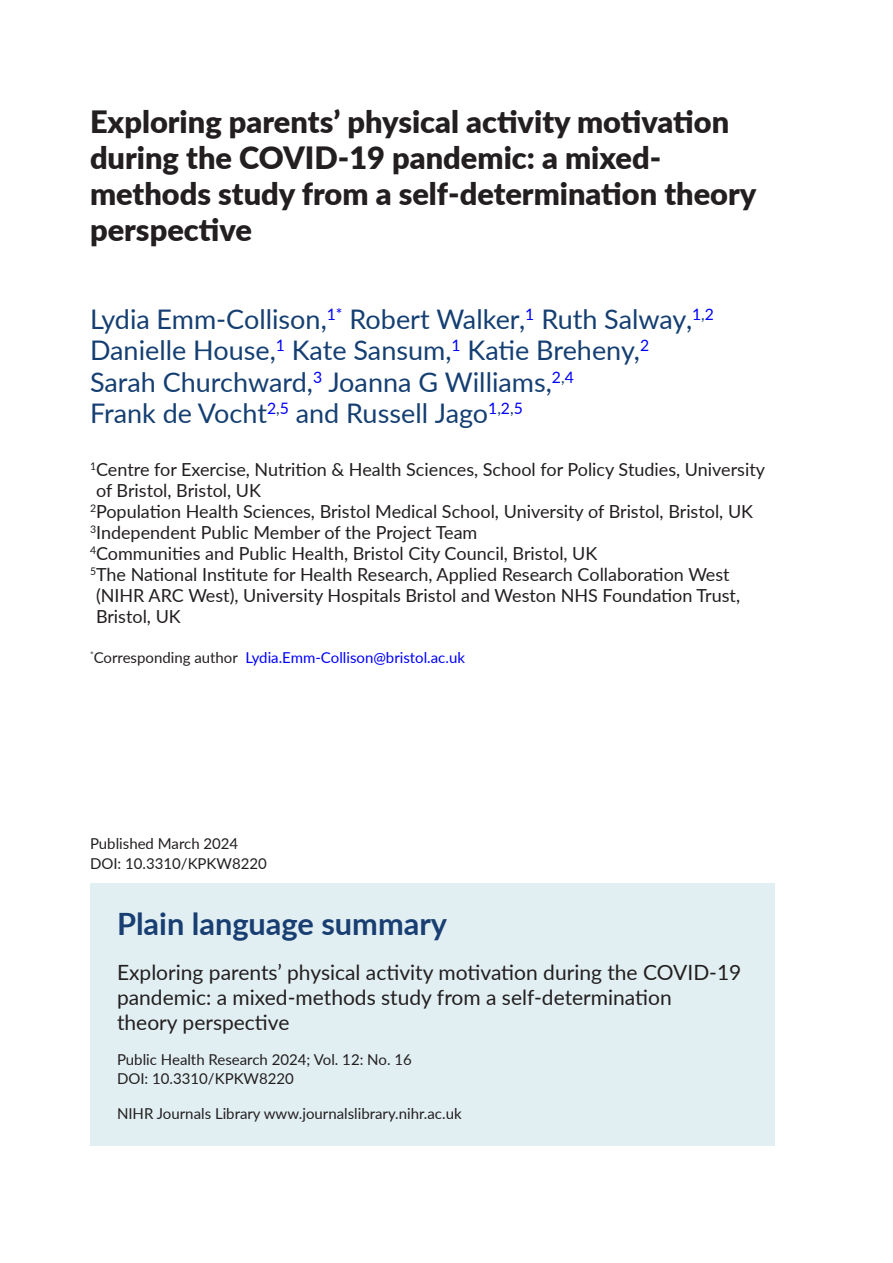
<style>
.page{position:relative;width:893px;height:1263px;background:#fff}
.page>*{position:absolute;margin:0;border:0;box-sizing:border-box;transform-origin:0 0}
.t1{font:900 30.75px/36px "Lato";color:#231f20}
.t2{font:700 30.75px "Lato";color:#193e72}
.t3{font:27px/31.5px "Lato";color:#153f72}
.t4{font:21px/25.2px "Lato";color:#231f20}
.t5{font:18px "Lato";color:#231f20}
.t6{font:15px/19.5px "Lato";color:#231f20}
.t7{font:15px "Lato";color:#00f}
.s1{color:#231f20}
</style>
<div class="page">
<div style="left:90px;top:883px;width:684px;height:263px;background:#e1eff2"></div>
<h1 class="t1" style="left:90px;top:102px;width:668px">Exploring parents’ physical activity motivation during the COVID-19 pandemic: a mixed&shy;methods study from a self-determination theory perspective</h1>
<h2 class="t3" style="left:90px;top:302px;width:625px">Lydia Emm-Collison,<sup>1*</sup> Robert Walker,<sup>1</sup> Ruth Salway,<sup>1</sup><sup>,</sup><sup>2<br></sup>Danielle House,<sup>1</sup> Kate Sansum,<sup>1</sup> Katie Breheny,<sup>2<br></sup>Sarah Churchward,<sup>3</sup> Joanna G Williams,<sup>2</sup><sup>,</sup><sup>4<br></sup>Frank de Vocht<sup>2</sup><sup>,</sup><sup>5</sup> and Russell Jago<sup>1</sup><sup>,</sup><sup>2</sup><sup>,</sup><sup>5</sup></h2>
<p class="t5" style="left:90px;top:456px;width:677px"><sup>1</sup>Centre for Exercise, Nutrition &amp; Health Sciences, School for Policy Studies, University</p>
<p class="t5" style="left:96px;top:477px;width:167px">of Bristol, Bristol, UK</p>
<p class="t5" style="left:90px;top:498px;width:665px"><sup>2</sup>Population Health Sciences, Bristol Medical School, University of Bristol, Bristol, UK</p>
<p class="t5" style="left:90px;top:519px;width:389px"><sup>3</sup>Independent Public Member of the Project Team</p>
<p class="t5" style="left:90px;top:540px;width:509px"><sup>4</sup>Communities and Public Health, Bristol City Council, Bristol, UK</p>
<p class="t5" style="left:90px;top:561px;width:641px"><sup>5</sup>The National Institute for Health Research, Applied Research Collaboration West</p>
<p class="t5" style="left:96px;top:582px;width:646px">(NIHR ARC West), University Hospitals Bristol and Weston NHS Foundation Trust,</p>
<p class="t5" style="left:96px;top:603px;width:86px">Bristol, UK</p>
<p class="t7" style="left:90px;top:647px;width:376px"><sup>*</sup><span class="s1">Corresponding author</span> Lydia.Emm-Collison@bristol.ac.uk</p>
<p class="t6" style="left:90px;top:833px;width:178px">Published March 2024<br>DOI: 10.3310/KPKW8220</p>
<h1 class="t2" style="left:117px;top:901px;width:332px">Plain language summary</h1>
<p class="t4" style="left:117px;top:959px;width:626px">Exploring parents’ physical activity motivation during the COVID-19 pandemic: a mixed-methods study from a self-determination<br>theory perspective</p>
<p class="t6" style="left:117px;top:1049px;width:296px">Public Health Research 2024; Vol. 12: No. 16<br>DOI: 10.3310/KPKW8220</p>
<p class="t6" style="left:117px;top:1103px;width:346px">NIHR Journals Library www.journalslibrary.nihr.ac.uk</p>
</div>
